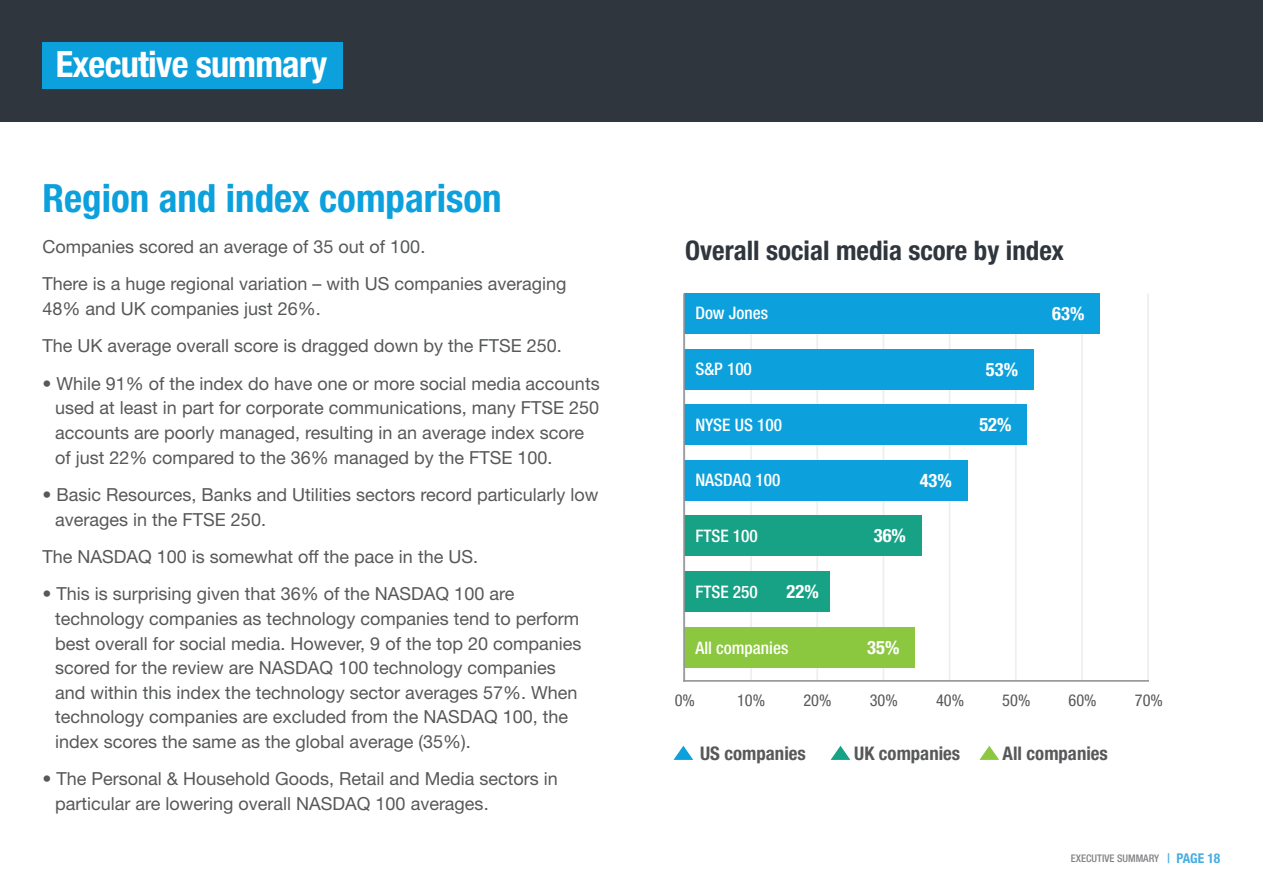
<style>
.page{position:relative;width:1263px;height:893px;background:#fff}
.page>*{position:absolute;margin:0;border:0;box-sizing:border-box;transform-origin:0 0}
.t1{font:700 condensed 39px "Helvetica Neue LT Std";color:#0ca0dc}
.t2{font:700 condensed 36.3px "Helvetica Neue LT Std";letter-spacing:-.02em;color:#fff}
.t3{font:700 condensed 27px "Helvetica Neue LT Std";color:#2f363d}
.t4{font:700 condensed 18.75px "Helvetica Neue LT Std";color:#57585a}
.t5{font:700 condensed 18.45px "Helvetica Neue LT Std";color:#fff}
.t6{font:18px/24.6px "Helvetica Neue LT Std";color:#57585a}
.t7{font:500 condensed 17.25px "Helvetica Neue LT Std";color:#fff}
.t8{font:condensed 16.35px "Helvetica Neue LT Std";color:#57585a}
.t9{font:700 condensed 13.5px "Helvetica Neue LT Std";color:#47aee2}
.t10{font:500 condensed 10.5px "Helvetica Neue LT Std";color:#808285}
.s1{font-weight:500}
</style>
<div class="page">
<div style="left:0;top:0;width:1263px;height:121px;background:#2f363d"></div>
<hr style="left:1081px;top:294px;width:2px;height:387px;background:#edeeef">
<hr style="left:1147px;top:294px;width:2px;height:387px;background:#edeeef">
<hr style="left:1015px;top:294px;width:1px;height:387px;background:#edeeef">
<hr style="left:949px;top:294px;width:1px;height:387px;background:#edeeef">
<hr style="left:882px;top:294px;width:2px;height:387px;background:#edeeef">
<hr style="left:816px;top:294px;width:2px;height:387px;background:#edeeef">
<hr style="left:750px;top:294px;width:2px;height:387px;background:#edeeef">
<hr style="left:684px;top:294px;width:2px;height:387px;background:#edeeef">
<div style="left:684px;top:627px;width:231px;height:40px;background:#8cc740"></div>
<div style="left:684px;top:571px;width:145px;height:40px;background:#17a185"></div>
<div style="left:684px;top:516px;width:237px;height:40px;background:#17a185"></div>
<div style="left:684px;top:460px;width:284px;height:40px;background:#0ca0dc"></div>
<div style="left:684px;top:405px;width:343px;height:40px;background:#0ca0dc"></div>
<div style="left:684px;top:349px;width:349px;height:40px;background:#0ca0dc"></div>
<div style="left:684px;top:294px;width:415px;height:40px;background:#0ca0dc"></div>
<div style="left:43px;top:43px;width:300px;height:46px;background:#0ca0dc"></div>
<hr style="left:683px;top:294px;width:2px;height:388px;background:#959498">
<hr style="left:683px;top:680px;width:466px;height:2px;background:#959498">
<svg style="left:673px;top:746px;width:20px;height:14px"></svg>
<svg style="left:831px;top:746px;width:19px;height:14px"></svg>
<svg style="left:979px;top:746px;width:20px;height:14px"></svg>
<p class="t2" style="left:56px;top:43px;width:273px">Executive summary</p>
<p class="t1" style="left:43px;top:174px;width:461px">Region and index comparison</p>
<p class="t6" style="left:43px;top:234px;width:384px">Companies scored an average of 35 out of 100.</p>
<p class="t6" style="left:43px;top:272px;width:526px">There is a huge regional variation – with US companies averaging<br>48% and UK companies just 26%.</p>
<p class="t6" style="left:43px;top:333px;width:521px">The UK average overall score is dragged down by the FTSE 250.</p>
<p class="t6" style="left:55px;top:371px;width:546px;text-indent:-13px">• While 91% of the index do have one or more social media accounts used at least in part for corporate communications, many FTSE 250 accounts are poorly managed, resulting in an average index score of just 22% compared to the 36% managed by the FTSE 100.</p>
<p class="t6" style="left:55px;top:482px;width:545px;text-indent:-13px">• Basic Resources, Banks and Utilities sectors record particularly low averages in the FTSE 250.</p>
<p class="t6" style="left:43px;top:544px;width:437px">The NASDAQ 100 is somewhat off the pace in the US.</p>
<p class="t6" style="left:55px;top:581px;width:528px;text-indent:-13px">• This is surprising given that 36% of the NASDAQ 100 are technology companies as technology companies tend to perform best overall for social media. However, 9 of the top 20 companies scored for the review are NASDAQ 100 technology companies and within this index the technology sector averages 57%. When technology companies are excluded from the NASDAQ 100, the index scores the same as the global average (35%).</p>
<p class="t6" style="left:55px;top:766px;width:504px;text-indent:-13px">• The Personal &amp; Household Goods, Retail and Media sectors in particular are lowering overall NASDAQ 100 averages.</p>
<p class="t3" style="left:685px;top:234px;width:380px">Overall social media score by index</p>
<p class="t7" style="left:695px;top:302px;width:74px">Dow Jones</p>
<p class="t5" style="left:1052px;top:303px;width:34px">63%</p>
<p class="t7" style="left:695px;top:358px;width:58px">S&amp;P 100</p>
<p class="t5" style="left:986px;top:358px;width:34px">53%</p>
<p class="t7" style="left:695px;top:414px;width:88px">NYSE US 100</p>
<p class="t5" style="left:979px;top:414px;width:34px">52%</p>
<p class="t7" style="left:695px;top:470px;width:87px">NASDAQ 100</p>
<p class="t5" style="left:920px;top:469px;width:34px">43%</p>
<p class="t7" style="left:695px;top:526px;width:64px">FTSE 100</p>
<p class="t5" style="left:874px;top:525px;width:34px">36%</p>
<p class="t7" style="left:695px;top:581px;width:64px">FTSE 250</p>
<p class="t5" style="left:787px;top:580px;width:34px">22%</p>
<p class="t7" style="left:695px;top:637px;width:95px">All companies</p>
<p class="t5" style="left:867px;top:636px;width:34px">35%</p>
<p class="t8" style="left:675px;top:690px;width:22px">0%</p>
<p class="t8" style="left:737px;top:690px;width:30px">10%</p>
<p class="t8" style="left:803px;top:690px;width:30px">20%</p>
<p class="t8" style="left:870px;top:690px;width:30px">30%</p>
<p class="t8" style="left:936px;top:690px;width:30px">40%</p>
<p class="t8" style="left:1002px;top:690px;width:30px">50%</p>
<p class="t8" style="left:1068px;top:690px;width:30px">60%</p>
<p class="t8" style="left:1135px;top:690px;width:30px">70%</p>
<p class="t4" style="left:700px;top:741px;width:107px">US companies</p>
<p class="t4" style="left:854px;top:741px;width:108px">UK companies</p>
<p class="t4" style="left:1003px;top:741px;width:107px">All companies</p>
<p class="t10" style="left:1071px;top:852px;width:90px">EXECUTIVE SUMMARY</p>
<p class="t9" style="left:1167px;top:850px;width:55px"><span class="s1">|</span> PAGE 18</p>
</div>
